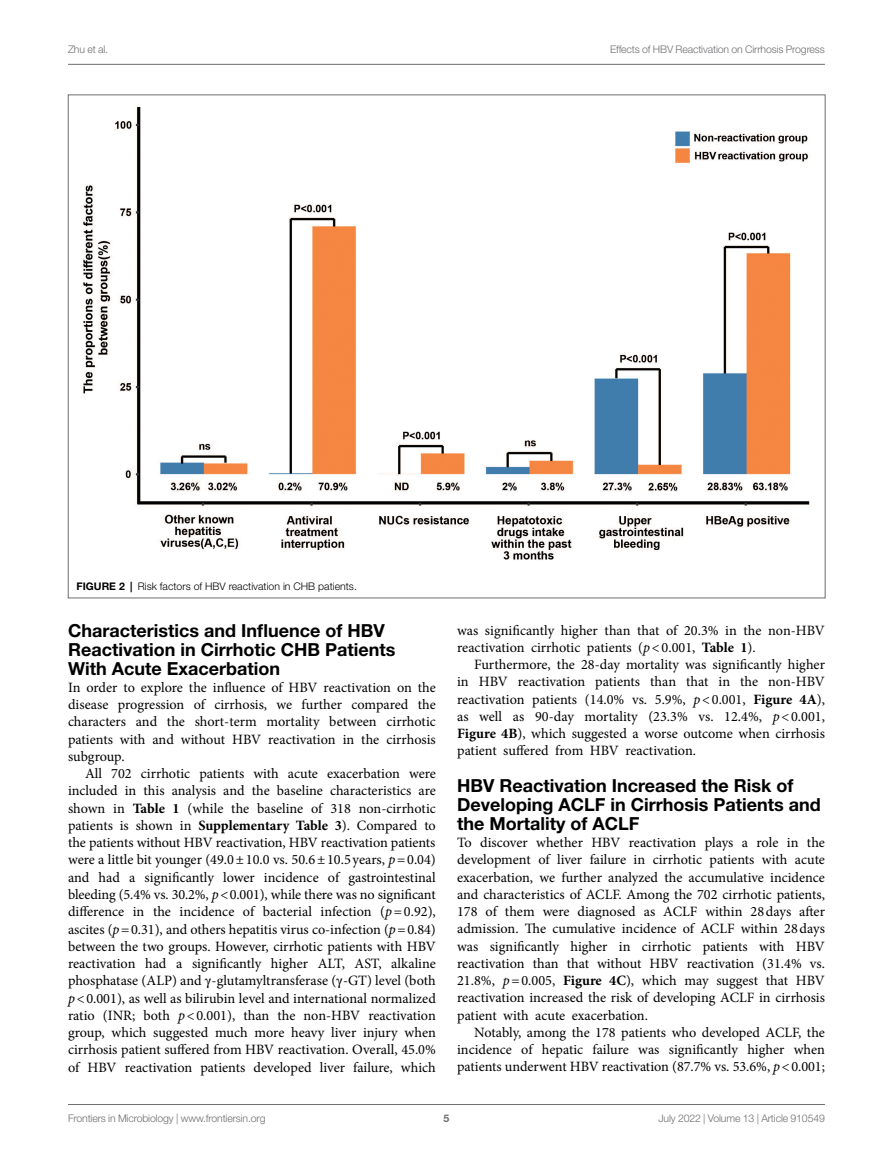
<style>
.page{position:relative;width:893px;height:1170px;background:#fff}
.page>*{position:absolute;margin:0;border:0;box-sizing:border-box;transform-origin:0 0}
.HEAD_2{font:700 18px/18.8px "Helvetica Neue LT Std";color:#000}
.TEXT{font:14.25px/17.2px "Minion Pro";color:#000;text-align:justify}
.TEXT_FLUSH{font:14.25px/17.2px "Minion Pro";color:#000;text-align:justify}
.t1{font:300 10.5px "Helvetica Neue LT Std";letter-spacing:-.015em;color:#6d6e71}
.FIG_LEG{font:300 10.5px "Helvetica Neue LT Std";color:#000}
.t2{font:700 10.5px "Helvetica Neue LT Std";color:#6d6e71}
.s1{font-weight:700}
.s2{font-style:italic}
.s3{font-family:"STIX General"}
</style>
<div class="page">
<hr style="left:68px;top:64px;width:757px;height:1px;background:#6d6e71">
<hr style="left:68px;top:1104px;width:757px;height:1px;background:#6d6e71">
<img style="left:82px;top:106px;width:728px;height:454px">
<p class="t1" style="left:68px;top:42px;width:42px">Zhu et al.</p>
<p class="t1" style="left:610px;top:42px;width:216px">Effects of HBV Reactivation on Cirrhosis Progress</p>
<p class="FIG_LEG" style="left:77px;top:579px;width:282px"><span class="s1">FIGURE 2 |</span> Risk factors of HBV reactivation in CHB patients.</p>
<p class="HEAD_2" style="left:68px;top:621px;width:329px">Characteristics and Influence of HBV<br>Reactivation in Cirrhotic CHB Patients<br>With Acute Exacerbation</p>
<p class="TEXT_FLUSH" style="left:68px;top:678px;width:369px">In order to explore the influence of HBV reactivation on the disease progression of cirrhosis, we further compared the characters and the short-term mortality between cirrhotic patients with and without HBV reactivation in the cirrhosis subgroup.</p>
<p class="TEXT" style="left:68px;top:765px;width:369px;text-indent:17px">All 702 cirrhotic patients with acute exacerbation were included in this analysis and the baseline characteristics are shown in <span class="s1">Table 1</span> (while the baseline of 318 non-cirrhotic patients is shown in <span class="s1">Supplementary Table 3</span>). Compared to the patients without HBV reactivation, HBV reactivation patients were a little bit younger (49.0±10.0 vs. 50.6±10.5 years, <span class="s2">p</span>=0.04) and had a significantly lower incidence of gastrointestinal bleeding (5.4% vs. 30.2%, <span class="s2">p</span>&lt;0.001), while there was no significant difference in the incidence of bacterial infection (<span class="s2">p</span>=0.92), ascites (<span class="s2">p</span>=0.31), and others hepatitis virus co-infection (<span class="s2">p</span>=0.84) between the two groups. However, cirrhotic patients with HBV reactivation had a significantly higher ALT, AST, alkaline phosphatase (ALP) and <span class="s3">γ</span>-glutamyltransferase (<span class="s3">γ</span>-GT) level (both <span class="s2">p</span>&lt;0.001), as well as bilirubin level and international normalized ratio (INR; both <span class="s2">p</span>&lt;0.001), than the non-HBV reactivation group, which suggested much more heavy liver injury when cirrhosis patient suffered from HBV reactivation. Overall, 45.0% of HBV reactivation patients developed liver failure, which</p>
<p class="TEXT" style="left:457px;top:621px;width:369px">was significantly higher than that of 20.3% in the non-HBV reactivation cirrhotic patients (<span class="s2">p</span>&lt;0.001, <span class="s1">Table 1</span>).</p>
<p class="TEXT" style="left:457px;top:656px;width:369px;text-indent:17px">Furthermore, the 28-day mortality was significantly higher in HBV reactivation patients than that in the non-HBV reactivation patients (14.0% vs. 5.9%, <span class="s2">p</span>&lt;0.001, <span class="s1">Figure 4A</span>), as well as 90-day mortality (23.3% vs. 12.4%, <span class="s2">p</span>&lt;0.001, <span class="s1">Figure 4B</span>), which suggested a worse outcome when cirrhosis patient suffered from HBV reactivation.</p>
<p class="HEAD_2" style="left:457px;top:776px;width:365px">HBV Reactivation Increased the Risk of<br>Developing ACLF in Cirrhosis Patients and the Mortality of ACLF</p>
<p class="TEXT_FLUSH" style="left:457px;top:833px;width:369px">To discover whether HBV reactivation plays a role in the development of liver failure in cirrhotic patients with acute exacerbation, we further analyzed the accumulative incidence and characteristics of ACLF. Among the 702 cirrhotic patients, 178 of them were diagnosed as ACLF within 28days after admission. The cumulative incidence of ACLF within 28days was significantly higher in cirrhotic patients with HBV reactivation than that without HBV reactivation (31.4% vs.<br>21.8%, <span class="s2">p</span>=0.005, <span class="s1">Figure 4C</span>), which may suggest that HBV reactivation increased the risk of developing ACLF in cirrhosis patient with acute exacerbation.</p>
<p class="TEXT" style="left:457px;top:1023px;width:369px;text-indent:17px">Notably, among the 178 patients who developed ACLF, the incidence of hepatic failure was significantly higher when patients underwent HBV reactivation (87.7% vs. 53.6%, <span class="s2">p</span>&lt;0.001;</p>
<p class="t1" style="left:68px;top:1111px;width:199px">Frontiers in Microbiology | www.frontiersin.org</p>
<p class="t2" style="left:444px;top:1111px;width:7px">5</p>
<p class="t1" style="left:658px;top:1111px;width:168px">July 2022 | Volume 13 | Article 910549</p>
</div>
